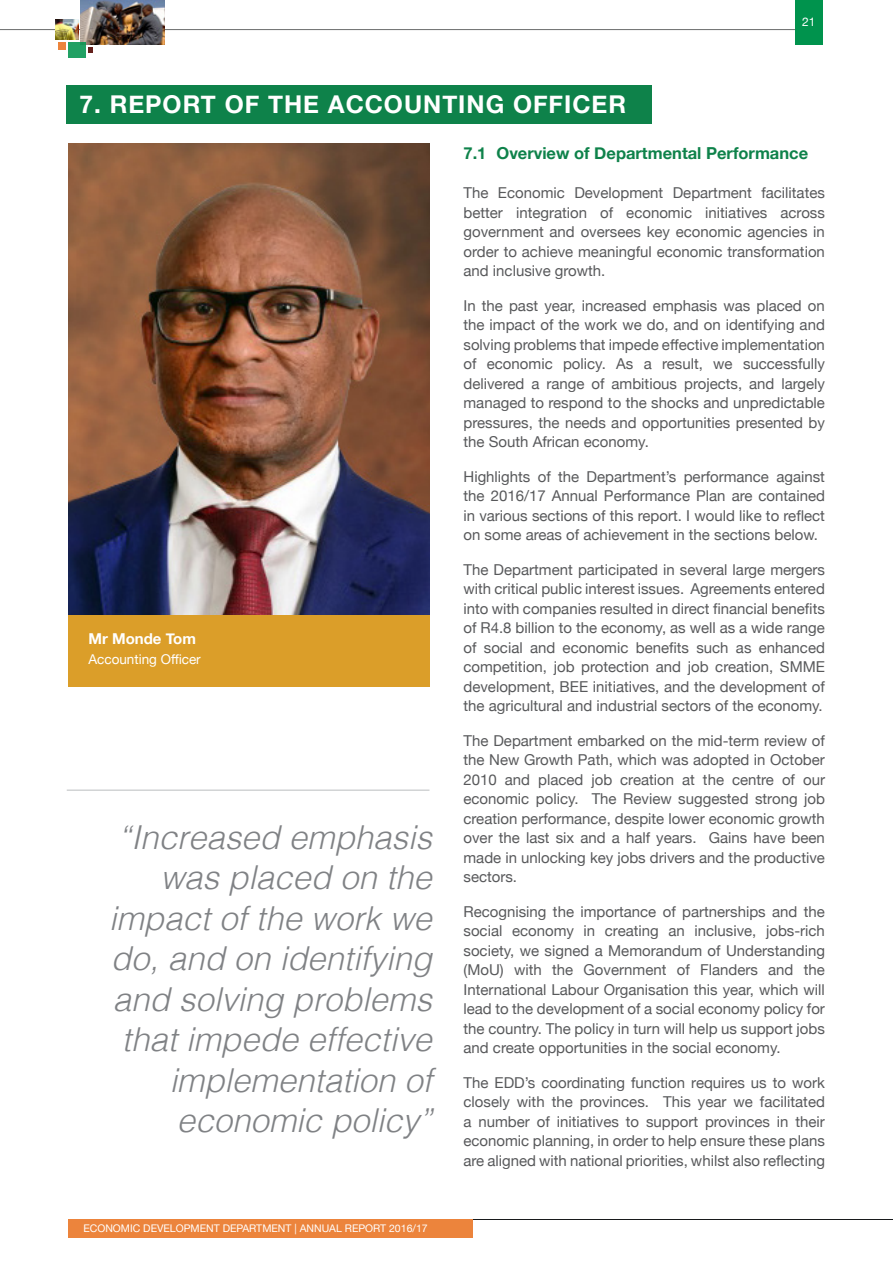
<style>
.page{position:relative;width:893px;height:1263px;background:#fff}
.page>*{position:absolute;margin:0;border:0;box-sizing:border-box;transform-origin:0 0}
.t1{font:italic 300 33px/40.5px "Helvetica";color:#808285;text-align:right}
.t2{font:700 24.45px "Helvetica Neue";letter-spacing:.04em;color:#fff}
.t3{font:700 16.5px "Helvetica Neue";color:#0e824a}
.t4{font:15px/19.5px "Helvetica Neue";color:#58595b;text-align:justify}
.t5{font:700 15px "Helvetica Neue";color:#fff}
.t6{font:13.5px "Helvetica Neue";color:#fff}
.t7{font:12px "Helvetica Neue";color:#fff}
.t8{font:10.5px "Helvetica Neue";color:#fff}
</style>
<div class="page">
<svg style="left:0;top:29px;width:795px;height:1px"></svg>
<img style="left:81px;top:0;width:84px;height:45px">
<div style="left:59px;top:42px;width:7px;height:7px;background:#ec843c"></div>
<svg style="left:88px;top:47px;width:4px;height:5px"></svg>
<div style="left:68px;top:42px;width:17px;height:16px;background:#22a164"></div>
<img style="left:55px;top:19px;width:23px;height:21px">
<div style="left:795px;top:0;width:28px;height:45px;background:#00934d"></div>
<hr style="left:68px;top:1219px;width:825px;height:1px;background:#181a1c">
<div style="left:68px;top:1219px;width:405px;height:19px;background:#ec843c"></div>
<div style="left:67px;top:85px;width:585px;height:39px;background:#0e824a"></div>
<div style="left:68px;top:614px;width:361px;height:73px;background:#db9e29"></div>
<img style="left:68px;top:143px;width:361px;height:471px">
<hr style="left:67px;top:789px;width:362px;height:2px;background:#d1d3d4">
<h2 class="t2" style="left:80px;top:89px;width:548px">7. REPORT OF THE ACCOUNTING OFFICER</h2>
<p class="t7" style="left:802px;top:13px;width:15px">21</p>
<p class="t5" style="left:88px;top:629px;width:109px">Mr Monde Tom</p>
<p class="t6" style="left:88px;top:649px;width:114px">Accounting Officer</p>
<h1 class="t1" style="left:109px;top:815px;width:324px">“Increased emphasis was placed on the impact of the work we do, and on identifying and solving problems that impede effective implementation of economic policy”</h1>
<p class="t8" style="left:83px;top:1220px;width:346px">ECONOMIC DEVELOPMENT DEPARTMENT | ANNUAL REPORT 2016/17</p>
<p class="t3" style="left:463px;top:143px;width:346px">7.1 Overview of Departmental Performance</p>
<p class="t4" style="left:463px;top:184px;width:363px">The Economic Development Department facilitates better integration of economic initiatives across government and oversees key economic agencies in order to achieve meaningful economic transformation and inclusive growth.</p>
<p class="t4" style="left:463px;top:296px;width:363px">In the past year, increased emphasis was placed on the impact of the work we do, and on identifying and solving problems that impede effective implementation of economic policy. As a result, we successfully delivered a range of ambitious projects, and largely managed to respond to the shocks and unpredictable pressures, the needs and opportunities presented by the South African economy.</p>
<p class="t4" style="left:463px;top:467px;width:363px">Highlights of the Department’s performance against the 2016/17 Annual Performance Plan are contained in various sections of this report. I would like to reflect on some areas of achievement in the sections below.</p>
<p class="t4" style="left:463px;top:560px;width:363px">The Department participated in several large mergers with critical public interest issues. Agreements entered into with companies resulted in direct financial benefits of R4.8 billion to the economy, as well as a wide range of social and economic benefits such as enhanced competition, job protection and job creation, SMME development, BEE initiatives, and the development of the agricultural and industrial sectors of the economy.</p>
<p class="t4" style="left:463px;top:731px;width:363px">The Department embarked on the mid-term review of the New Growth Path, which was adopted in October 2010 and placed job creation at the centre of our economic policy. The Review suggested strong job creation performance, despite lower economic growth over the last six and a half years. Gains have been made in unlocking key jobs drivers and the productive sectors.</p>
<p class="t4" style="left:463px;top:902px;width:363px">Recognising the importance of partnerships and the social economy in creating an inclusive, jobs-rich society, we signed a Memorandum of Understanding (MoU) with the Government of Flanders and the International Labour Organisation this year, which will lead to the development of a social economy policy for the country. The policy in turn will help us support jobs and create opportunities in the social economy.</p>
<p class="t4" style="left:463px;top:1073px;width:363px">The EDD’s coordinating function requires us to work closely with the provinces. This year we facilitated a number of initiatives to support provinces in their economic planning, in order to help ensure these plans are aligned with national priorities, whilst also reflecting</p>
</div>
